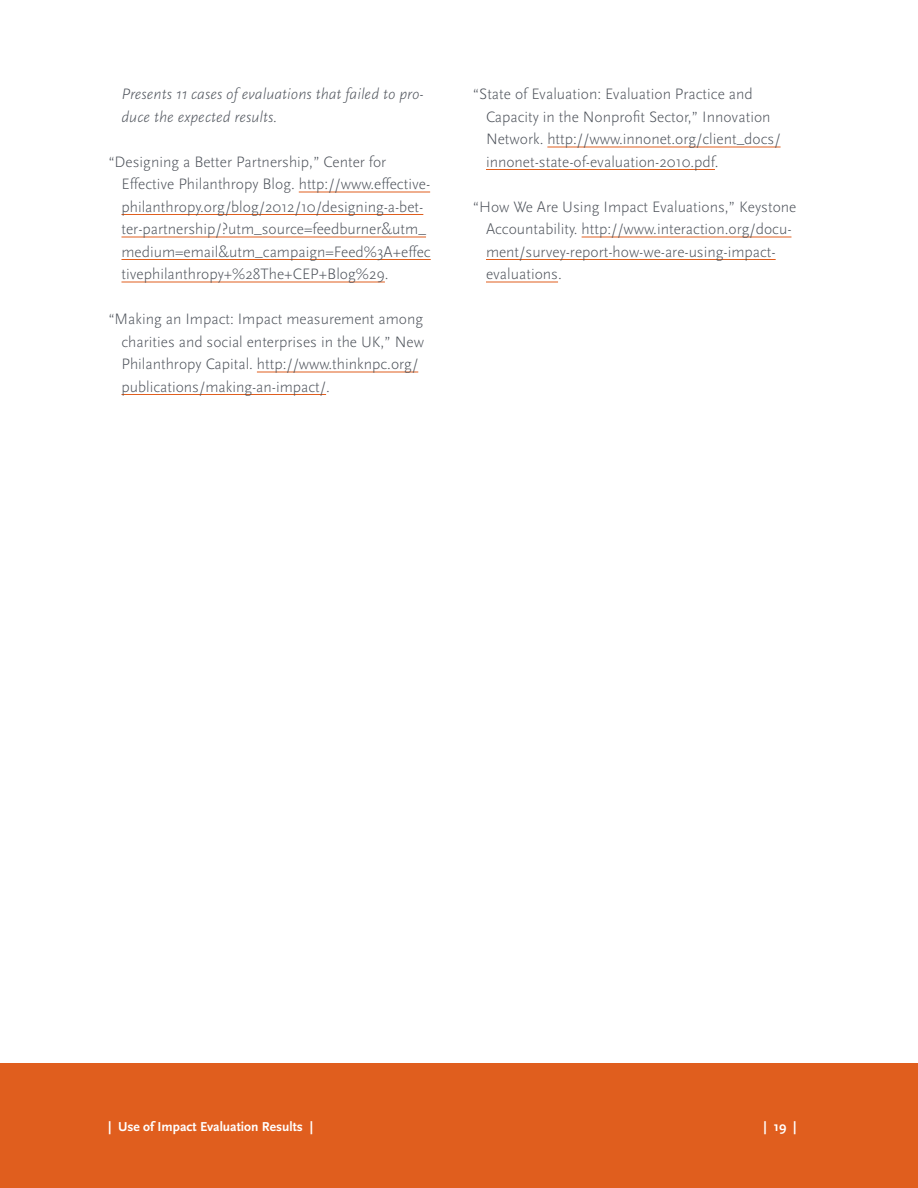
<style>
.page{position:relative;width:918px;height:1188px;background:#fff}
.page>*{position:absolute;margin:0;border:0;box-sizing:border-box;transform-origin:0 0}
.References{font:300 15.75px/22.5px "Scala Sans Pro";color:#4c5159}
.References-2{font:italic 300 15.75px/22.5px "Scala Sans Pro";color:#4c5159}
.t1{font:700 13.5px "Scala Sans Pro";color:#fff}
</style>
<div class="page">
<div style="left:0;top:1064px;width:918px;height:124px;background:#e05e1e"></div>
<hr style="left:299px;top:192px;width:131px;height:1px;background:#e05e1e">
<hr style="left:122px;top:214px;width:301px;height:1px;background:#e05e1e">
<hr style="left:122px;top:237px;width:304px;height:1px;background:#e05e1e">
<hr style="left:122px;top:259px;width:309px;height:1px;background:#e05e1e">
<hr style="left:122px;top:282px;width:263px;height:1px;background:#e05e1e">
<hr style="left:257px;top:372px;width:161px;height:1px;background:#e05e1e">
<hr style="left:122px;top:394px;width:204px;height:1px;background:#e05e1e">
<hr style="left:547px;top:147px;width:234px;height:1px;background:#e05e1e">
<hr style="left:486px;top:169px;width:229px;height:1px;background:#e05e1e">
<hr style="left:582px;top:237px;width:209px;height:1px;background:#e05e1e">
<hr style="left:486px;top:259px;width:290px;height:1px;background:#e05e1e">
<hr style="left:486px;top:282px;width:72px;height:1px;background:#e05e1e">
<p class="References-2" style="left:122px;top:83px;width:304px">Presents 11 cases of evaluations that failed to pro&shy;duce the expected results.</p>
<p class="References" style="left:122px;top:150px;width:311px;text-indent:-14px">“Designing a Better Partnership,” Center for Effective Philanthropy Blog. http://www.effective&shy;philanthropy.org/blog/2012/10/designing-a-bet&shy;ter-partnership/?utm_source=feedburner&amp;utm_ medium=email&amp;utm_campaign=Feed%3A+effec tivephilanthropy+%28The+CEP+Blog%29.</p>
<p class="References" style="left:122px;top:308px;width:304px;text-indent:-14px">“Making an Impact: Impact measurement among charities and social enterprises in the UK,” New Philanthropy Capital. http://www.thinknpc.org/ publications/making-an-impact/.</p>
<p class="References" style="left:486px;top:83px;width:296px;text-indent:-14px">“State of Evaluation: Evaluation Practice and Capacity in the Nonprofit Sector,” Innovation Network. http://www.innonet.org/client_docs/ innonet-state-of-evaluation-2010.pdf.</p>
<p class="References" style="left:486px;top:195px;width:312px;text-indent:-14px">“How We Are Using Impact Evaluations,” Keystone Accountability. http://www.interaction.org/docu&shy;ment/survey-report-how-we-are-using-impact&shy;evaluations.</p>
<p class="t1" style="left:108px;top:1118px;width:207px">| Use of Impact Evaluation Results |</p>
<p class="t1" style="left:764px;top:1118px;width:34px">| 19 |</p>
</div>
